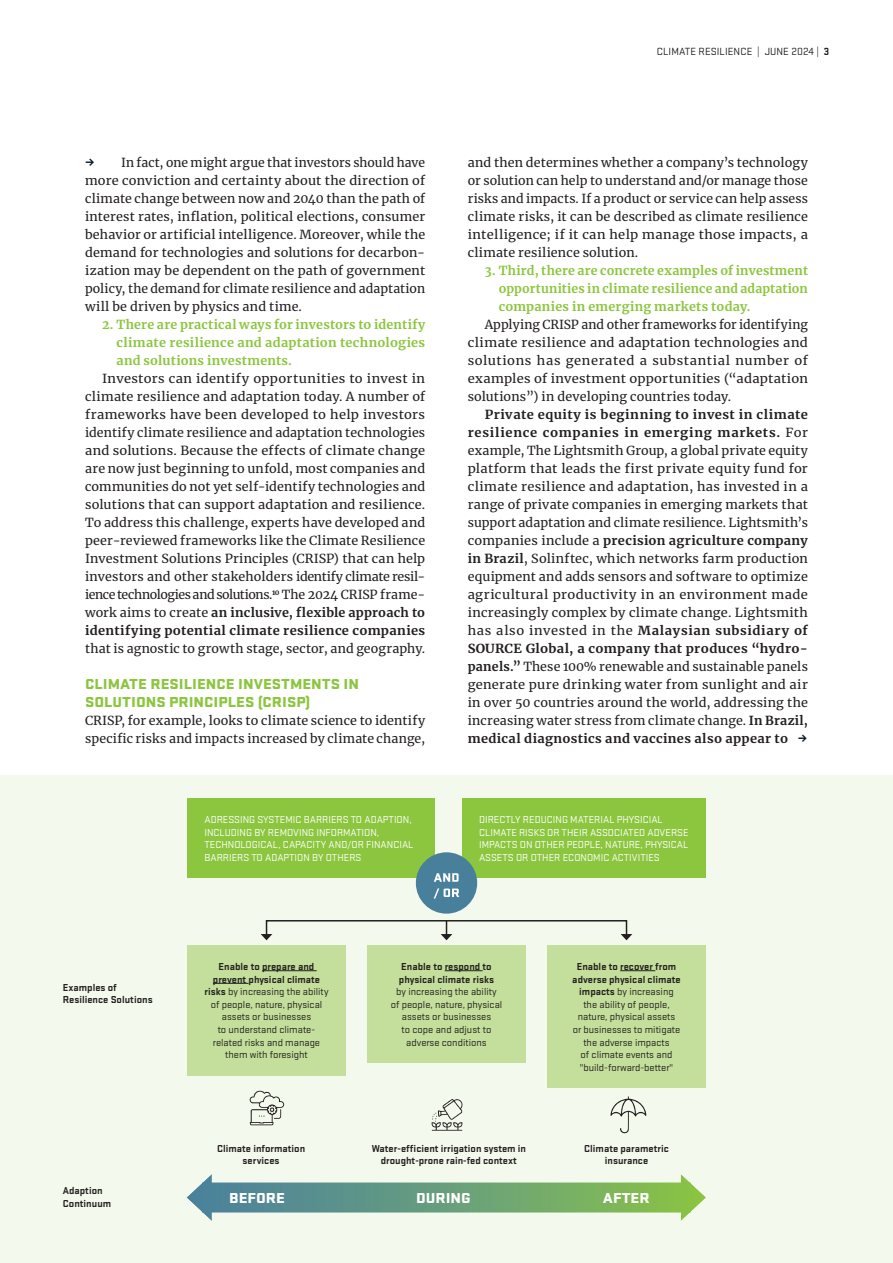
<style>
.page{position:relative;width:893px;height:1263px;background:#fff}
.page>*{position:absolute;margin:0;border:0;box-sizing:border-box;transform-origin:0 0}
.t1{font:900 15px/18px "Stratum 1";color:#8bc63e;scale:1.1 1}
.t2{font:900 15px "Stratum 1";color:#fff;scale:1.1 1}
.t3{font:12.45px/18px "Merriweather";letter-spacing:.01em;color:#231f20;text-align:justify;scale:1.04 1}
.t4{font:12.45px/18px "Merriweather";letter-spacing:.01em;color:#231f20;text-align:justify}
.t5{font:700 12.45px/18px "Merriweather";letter-spacing:.015em;color:#8bc63e;text-align:justify}
.t6{font:900 12.45px "Merriweather";color:#031726}
.t7{font:10.8px "Stratum 1";letter-spacing:.005em;color:#231f20}
.t8{font:10.5px/12.6px "Stratum 1";color:#231f20;text-align:center}
.t9{font:10.5px/12.6px "Stratum 1";color:#fff}
.t10{font:700 10.5px/12.6px "Stratum 1";color:#231f20}
.s1{font-weight:700}
</style>
<div class="page">
<div style="left:0;top:776px;width:893px;height:487px;background:#f4f9ed"></div>
<div style="left:187px;top:798px;width:248px;height:80px;background:#8bc63e"></div>
<div style="left:187px;top:945px;width:159px;height:130px;background:#c4df9b"></div>
<hr style="left:262px;top:970px;width:55px;height:1px;background:#231f20">
<hr style="left:213px;top:983px;width:36px;height:1px;background:#231f20">
<div style="left:367px;top:945px;width:159px;height:117px;background:#c4df9b"></div>
<hr style="left:445px;top:970px;width:38px;height:1px;background:#231f20">
<div style="left:547px;top:945px;width:159px;height:143px;background:#c4df9b"></div>
<hr style="left:620px;top:970px;width:35px;height:1px;background:#231f20">
<div style="left:462px;top:798px;width:244px;height:80px;background:#8bc63e"></div>
<svg style="left:441px;top:923px;width:11px;height:17px"></svg>
<div style="left:266px;top:920px;width:361px;height:15px;border:2px solid #231f20"></div>
<svg style="left:621px;top:934px;width:11px;height:6px"></svg>
<svg style="left:261px;top:934px;width:11px;height:6px"></svg>
<div style="left:416px;top:852px;width:61px;height:62px;background:#48809b;border-radius:50%"></div>
<svg style="left:434px;top:888px;width:25px;height:10px"></svg>
<svg style="left:434px;top:873px;width:25px;height:9px"></svg>
<svg style="left:611px;top:1096px;width:35px;height:37px"></svg>
<svg style="left:432px;top:1099px;width:31px;height:32px"></svg>
<svg style="left:249px;top:1091px;width:35px;height:34px"></svg>
<div style="left:202px;top:1182px;width:489px;height:30px;background:linear-gradient(to right,#4a80a3,#87c04d)"></div>
<svg style="left:186px;top:1174px;width:26px;height:47px"></svg>
<svg style="left:681px;top:1174px;width:25px;height:47px"></svg>
<p class="t4" style="left:85px;top:154px;width:342px;text-indent:36px">In fact, one might argue that investors should have more conviction and certainty about the direction of climate change between now and 2040 than the path of interest rates, inflation, political elections, consumer behavior or artificial intelligence. Moreover, while the demand for technologies and solutions for decarbon&shy;ization may be dependent on the path of government policy, the demand for climate resilience and adaptation will be driven by physics and time.</p>
<p class="t5" style="left:116px;top:316px;width:310px;text-indent:-14px">2. There are practical ways for investors to identify climate resilience and adaptation technologies and solutions investments.</p>
<p class="t3" style="left:85px;top:370px;width:329px;text-indent:17px">Investors can identify opportunities to invest in climate resilience and adaptation today. A number of frameworks have been developed to help investors identify climate resilience and adaptation technologies and solutions. Because the effects of climate change are now just beginning to unfold, most companies and communities do not yet self-identify technologies and solutions that can support adaptation and resilience.<br>To address this challenge, experts have developed and peer-reviewed frameworks like the Climate Resilience Investment Solutions Principles (CRISP) that can help investors and other stakeholders identify climate resil&shy;ience technologies and solutions.<sup>10</sup> The 2024 CRISP frame&shy;work aims to create <span class="s1">an inclusive, flexible approach to identifying potential climate resilience companies</span></p>
<p class="t4" style="left:85px;top:640px;width:342px">that is agnostic to growth stage, sector, and geography.</p>
<p class="t1" style="left:85px;top:676px;width:251px">CLIMATE RESILIENCE INVESTMENTS IN<br>SOLUTIONS PRINCIPLES (CRISP)</p>
<p class="t4" style="left:85px;top:712px;width:342px">CRISP, for example, looks to climate science to identify specific risks and impacts increased by climate change,</p>
<p class="t6" style="left:85px;top:155px;width:11px">→</p>
<p class="t9" style="left:204px;top:814px;width:211px">ADRESSING SYSTEMIC BARRIERS TO ADAPTION, INCLUDING BY REMOVING INFORMATION, TECHNOLOGICAL, CAPACITY AND/OR FINANCIAL BARRIERS TO ADAPTION BY OTHERS</p>
<p class="t7" style="left:657px;top:46px;width:174px">CLIMATE RESILIENCE | JUNE 2024 | <span class="s1">3</span></p>
<p class="t4" style="left:468px;top:154px;width:342px">and then determines whether a company’s technology or solution can help to understand and/or manage those risks and impacts. If a product or service can help assess climate risks, it can be described as climate resilience intelligence; if it can help manage those impacts, a climate resilience solution.</p>
<p class="t5" style="left:499px;top:262px;width:311px;text-indent:-14px">3. Third, there are concrete examples of investment opportunities in climate resilience and adaptation companies in emerging markets today.</p>
<p class="t4" style="left:468px;top:316px;width:342px;text-indent:17px">Applying CRISP and other frameworks for identifying climate resilience and adaptation technologies and solutions has generated a substantial number of examples of investment opportunities (“adaptation solutions”) in developing countries today.</p>
<p class="t3" style="left:468px;top:406px;width:329px;text-indent:17px"><span class="s1">Private equity is beginning to invest in climate resilience companies in emerging markets.</span> For example, The Lightsmith Group, a global private equity platform that leads the first private equity fund for climate resilience and adaptation, has invested in a range of private companies in emerging markets that support adaptation and climate resilience. Lightsmith’s companies include a <span class="s1">precision agriculture company in Brazil</span>, Solinftec, which networks farm production equipment and adds sensors and software to optimize agricultural productivity in an environment made increasingly complex by climate change. Lightsmith has also invested in the <span class="s1">Malaysian subsidiary of SOURCE Global, a company that produces “hydro&shy;panels.”</span> These 100% renewable and sustainable panels generate pure drinking water from sunlight and air in over 50 countries around the world, addressing the increasing water stress from climate change. <span class="s1">In Brazil, medical diagnostics and vaccines also appear to</span></p>
<p class="t6" style="left:798px;top:731px;width:11px">→</p>
<p class="t9" style="left:479px;top:814px;width:211px">DIRECTLY REDUCING MATERIAL PHYSICIAL CLIMATE RISKS OR THEIR ASSOCIATED ADVERSE IMPACTS ON OTHER PEOPLE, NATURE, PHYSICAL ASSETS OR OTHER ECONOMIC ACTIVITIES</p>
<p class="t10" style="left:63px;top:981px;width:91px">Examples of<br>Resilience Solutions</p>
<p class="t10" style="left:63px;top:1185px;width:50px">Adaption<br>Continuum</p>
<p class="t8" style="left:204px;top:960px;width:126px"><span class="s1">Enable to prepare and prevent physical climate risks</span> by increasing the ability of people, nature, physical assets or businesses<br>to understand climate&shy;related risks and manage them with foresight</p>
<p class="t10" style="left:399px;top:961px;width:97px">Enable to respond to physical climate risks</p>
<p class="t8" style="left:391px;top:986px;width:113px">by increasing the ability of people, nature, physical assets or businesses<br>to cope and adjust to adverse conditions</p>
<p class="t10" style="left:217px;top:1142px;width:90px;text-align:center">Climate information services</p>
<p class="t10" style="left:372px;top:1142px;width:156px;text-align:center">Water-efficient irrigation system in drought-prone rain-fed context</p>
<p class="t8" style="left:572px;top:960px;width:110px"><span class="s1">Enable to recover from adverse physical climate impacts</span> by increasing the ability of people, nature, physical assets or businesses to mitigate the adverse impacts<br>of climate events and "build-forward-better"</p>
<p class="t10" style="left:584px;top:1142px;width:86px;text-align:center">Climate parametric insurance</p>
<p class="t2" style="left:229px;top:1191px;width:52px">BEFORE</p>
<p class="t2" style="left:416px;top:1191px;width:51px">DURING</p>
<p class="t2" style="left:603px;top:1191px;width:44px">AFTER</p>
</div>
